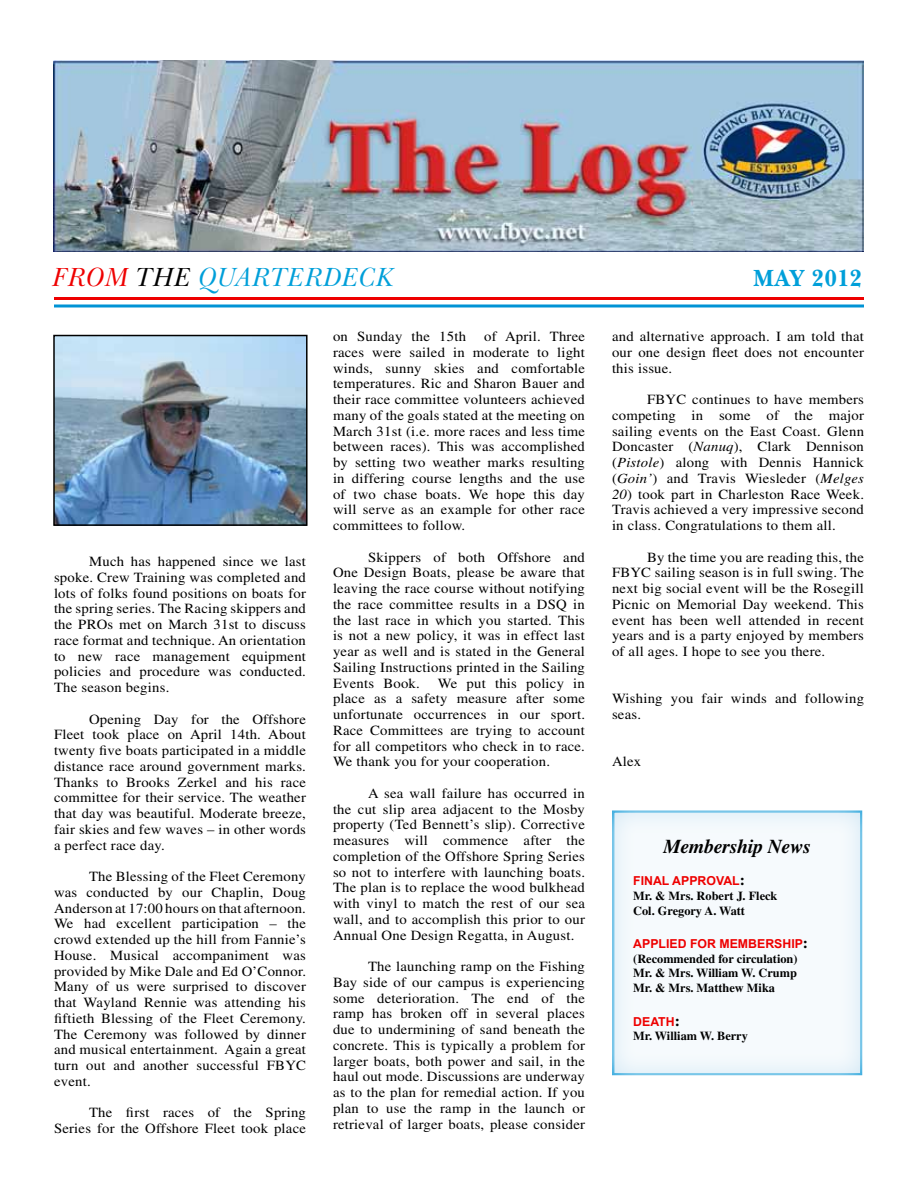
<style>
.page{position:relative;width:918px;height:1188px;background:#fff}
.page>*{position:absolute;margin:0;border:0;box-sizing:border-box;transform-origin:0 0}
.t1{font:italic 27px "Baskerville BT";color:#009fd9;scale:.96 1}
.t2{font:700 24px "Baskerville BT";color:#009fd9;scale:.96 1}
.t3{font:italic 700 19.65px "Times";letter-spacing:-.01em;color:#000}
.t4{font:14.1px/15.8px "Times";letter-spacing:.015em;color:#000;text-align:justify;scale:1.05 1}
.t5{font:700 12.3px/14.9px "Times";color:#000}
.t6{font:700 12.3px "Arial";color:#e00}
.s1{color:#e00}
.s2{color:#000}
.s3{font-style:italic}
.s4{font-family:"Times";font-size:15.45px;color:#000}
</style>
<div class="page">
<hr style="left:54px;top:304px;width:810px;height:3px;background:#0093d5">
<hr style="left:54px;top:297px;width:810px;height:3px;background:#e00">
<img style="left:53px;top:60px;width:810px;height:192px">
<img style="left:56px;top:338px;width:249px;height:185px">
<div style="left:53px;top:335px;width:255px;height:191px;border:2px solid #000"></div>
<div style="left:611px;top:807px;width:252px;height:269px;background:#fff;opacity:.85"></div>
<h1 class="t1" style="left:52px;top:260px;width:358px"><span class="s1">FROM</span> <span class="s2">THE</span> QUARTERDECK</h1>
<h2 class="t2" style="left:753px;top:263px;width:116px">may 2012</h2>
<p class="t4" style="left:54px;top:553px;width:242px;text-indent:35px">Much has happened since we last spoke. Crew Training was completed and lots of folks found positions on boats for the spring series. The Racing skippers and the PROs met on March 31st to discuss race format and technique. An orientation to new race management equipment policies and procedure was conducted.<br>The season begins.</p>
<p class="t4" style="left:54px;top:711px;width:242px;text-indent:35px">Opening Day for the Offshore Fleet took place on April 14th. About twenty five boats participated in a middle distance race around government marks.<br>Thanks to Brooks Zerkel and his race committee for their service. The weather that day was beautiful. Moderate breeze, fair skies and few waves – in other words a perfect race day.</p>
<p class="t4" style="left:54px;top:868px;width:242px;text-indent:35px">The Blessing of the Fleet Ceremony was conducted by our Chaplin, Doug Anderson at 17:00 hours on that afternoon.<br>We had excellent participation – the crowd extended up the hill from Fannie’s House. Musical accompaniment was provided by Mike Dale and Ed O’Connor.<br>Many of us were surprised to discover that Wayland Rennie was attending his fiftieth Blessing of the Fleet Ceremony.<br>The Ceremony was followed by dinner and musical entertainment. Again a great turn out and another successful FBYC event.</p>
<p class="t4" style="left:54px;top:1105px;width:242px;text-align:right">The first races of the Spring<br>Series for the Offshore Fleet took place</p>
<p class="t4" style="left:333px;top:328px;width:128px">on Sunday the 15th</p>
<p class="t4" style="left:333px;top:328px;width:242px;text-indent:151px">of April. Three races were sailed in moderate to light winds, sunny skies and comfortable temperatures. Ric and Sharon Bauer and their race committee volunteers achieved many of the goals stated at the meeting on March 31st (i.e. more races and less time between races). This was accomplished by setting two weather marks resulting in differing course lengths and the use of two chase boats. We hope this day will serve as an example for other race committees to follow.</p>
<p class="t4" style="left:333px;top:549px;width:242px;text-indent:35px">Skippers of both Offshore and One Design Boats, please be aware that leaving the race course without notifying the race committee results in a DSQ in the last race in which you started. This is not a new policy, it was in effect last year as well and is stated in the General Sailing Instructions printed in the Sailing Events Book.</p>
<p class="t4" style="left:333px;top:675px;width:242px;text-indent:105px">We put this policy in place as a safety measure after some unfortunate occurrences in our sport.<br>Race Committees are trying to account for all competitors who check in to race.<br>We thank you for your cooperation.</p>
<p class="t4" style="left:333px;top:785px;width:242px;text-indent:35px">A sea wall failure has occurred in the cut slip area adjacent to the Mosby property (Ted Bennett’s slip). Corrective measures will commence after the completion of the Offshore Spring Series so not to interfere with launching boats.<br>The plan is to replace the wood bulkhead with vinyl to match the rest of our sea wall, and to accomplish this prior to our Annual One Design Regatta, in August.</p>
<p class="t4" style="left:333px;top:958px;width:242px;text-indent:35px">The launching ramp on the Fishing Bay side of our campus is experiencing some deterioration. The end of the ramp has broken off in several places due to undermining of sand beneath the concrete. This is typically a problem for larger boats, both power and sail, in the haul out mode. Discussions are underway as to the plan for remedial action. If you plan to use the ramp in the launch or retrieval of larger boats, please consider</p>
<p class="t4" style="left:612px;top:328px;width:242px">and alternative approach. I am told that our one design fleet does not encounter this issue.</p>
<p class="t4" style="left:612px;top:391px;width:242px;text-indent:35px">FBYC continues to have members competing in some of the major sailing events on the East Coast. Glenn Doncaster (<span class="s3">Nanuq</span>), Clark Dennison (<span class="s3">Pistole</span>) along with Dennis Hannick (<span class="s3">Goin’</span>) and Travis Wiesleder (<span class="s3">Melges</span></p>
<p class="t4" style="left:612px;top:486px;width:242px"><span class="s3">20</span>) took part in Charleston Race Week.<br>Travis achieved a very impressive second in class. Congratulations to them all.</p>
<p class="t4" style="left:612px;top:549px;width:242px;text-indent:35px">By the time you are reading this, the FBYC sailing season is in full swing. The next big social event will be the Rosegill Picnic on Memorial Day weekend. This event has been well attended in recent years and is a party enjoyed by members of all ages. I hope to see you there.</p>
<p class="t4" style="left:612px;top:691px;width:242px">Wishing you fair winds and following seas.</p>
<p class="t4" style="left:612px;top:754px;width:29px">Alex</p>
<h3 class="t3" style="left:663px;top:835px;width:149px">Membership News</h3>
<p class="t6" style="left:633px;top:874px;width:113px">FINAL APPROVAL<span class="s4">:</span></p>
<p class="t5" style="left:633px;top:888px;width:146px">Mr. &amp; Mrs. Robert J. Fleck<br>Col. Gregory A. Watt</p>
<p class="t6" style="left:633px;top:937px;width:176px">APPLIED FOR MEMBERSHIP<span class="s4">:</span></p>
<p class="t5" style="left:633px;top:951px;width:166px;text-align:justify">(Recommended for circulation)<br>Mr. &amp; Mrs. William W. Crump Mr. &amp; Mrs. Matthew Mika</p>
<p class="t6" style="left:633px;top:1014px;width:48px">DEATH<span class="s4">:</span></p>
<p class="t5" style="left:633px;top:1029px;width:116px">Mr. William W. Berry</p>
</div>
